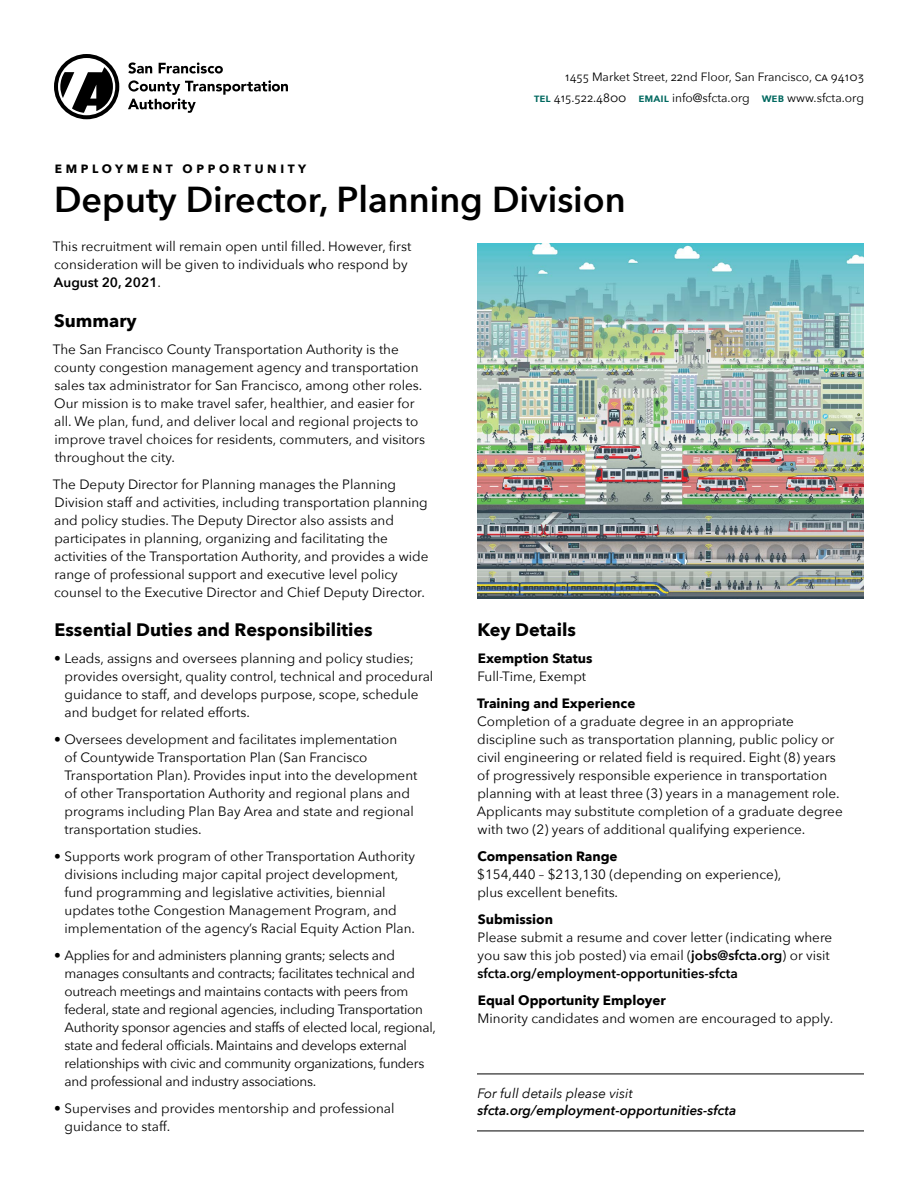
<style>
.page{position:relative;width:918px;height:1188px;background:#fff}
.page>*{position:absolute;margin:0;border:0;box-sizing:border-box;transform-origin:0 0}
.t1{font:600 36px "Avenir Next";color:#000}
.Subhead{font:700 18px "Avenir Next";color:#000}
.Body{font:13.5px/18px "Avenir Next";color:#000}
.Key_Details{font:13.5px/18px "Avenir Next";color:#000}
.Body-2{font:13.5px/18px "Avenir Next";letter-spacing:-.02em;color:#000}
.Key_Details_Header{font:700 13.5px "Avenir Next";color:#000}
.For_Full_Details{font:italic 600 13.5px/16.5px "Avenir Next";color:#000}
.t2{font:12px "Avenir Next";color:#000}
.Employment_Opportuni{font:700 12px "Avenir Next";letter-spacing:.3em;color:#000}
.s1{font-weight:600;color:#00685f}
.s2{font-weight:600}
.s3{font-weight:400}
</style>
<div class="page">
<img style="left:477px;top:243px;width:387px;height:355px">
<svg style="left:54px;top:54px;width:65px;height:65px"></svg>
<svg style="left:128px;top:62px;width:24px;height:12px"></svg>
<svg style="left:159px;top:62px;width:64px;height:12px"></svg>
<svg style="left:128px;top:80px;width:160px;height:33px"></svg>
<hr style="left:477px;top:1074px;width:387px;height:1px;background:#000">
<hr style="left:477px;top:1131px;width:387px;height:1px;background:#000">
<p class="t2" style="left:565px;top:66px;width:300px">1455 Market Street, 22nd Floor, San Francisco, CA 94103</p>
<p class="t2" style="left:534px;top:87px;width:331px"><span class="s1">TEL</span> 415.522.4800 <span class="s1">EMAIL</span> info@sfcta.org <span class="s1">WEB</span> www.sfcta.org</p>
<p class="Employment_Opportuni" style="left:55px;top:158px;width:253px">EMPLOYMENT OPPORTUNITY</p>
<p class="t1" style="left:54px;top:168px;width:573px">Deputy Director, Planning Division</p>
<p class="Body" style="left:53px;top:237px;width:360px">This recruitment will remain open until filled. However, first consideration will be given to individuals who respond by<br><span class="s2">August 20, 2021</span>.</p>
<p class="Subhead" style="left:54px;top:305px;width:84px">Summary</p>
<p class="Body" style="left:53px;top:339px;width:374px">The San Francisco County Transportation Authority is the county congestion management agency and transportation sales tax administrator for San Francisco, among other roles.<br>Our mission is to make travel safer, healthier, and easier for all. We plan, fund, and deliver local and regional projects to improve travel choices for residents, commuters, and visitors throughout the city.</p>
<p class="Body" style="left:53px;top:474px;width:377px">The Deputy Director for Planning manages the Planning Division staff and activities, including transportation planning and policy studies. The Deputy Director also assists and participates in planning, organizing and facilitating the activities of the Transportation Authority, and provides a wide range of professional support and executive level policy counsel to the Executive Director and Chief Deputy Director.</p>
<p class="Subhead" style="left:54px;top:614px;width:320px">Essential Duties and Responsibilities</p>
<p class="Body" style="left:64px;top:649px;width:370px;text-indent:-10px">• Leads, assigns and oversees planning and policy studies; provides oversight, quality control, technical and procedural guidance to staff, and develops purpose, scope, schedule and budget for related efforts.</p>
<p class="Body" style="left:64px;top:730px;width:355px;text-indent:-10px">• Oversees development and facilitates implementation<br>of Countywide Transportation Plan (San Francisco Transportation Plan). Provides input into the development of other Transportation Authority and regional plans and programs including Plan Bay Area and state and regional transportation studies.</p>
<p class="Body" style="left:64px;top:847px;width:352px;text-indent:-10px">• Supports work program of other Transportation Authority divisions including major capital project development, fund programming and legislative activities, biennial updates tothe Congestion Management Program, and implementation of the agency’s Racial Equity Action Plan.</p>
<p class="Body-2" style="left:64px;top:946px;width:373px;text-indent:-10px">• Applies for and administers planning grants; selects and manages consultants and contracts; facilitates technical and outreach meetings and maintains contacts with peers from federal, state and regional agencies, including Transportation Authority sponsor agencies and staffs of elected local, regional, state and federal officials. Maintains and develops external relationships with civic and community organizations, funders and professional and industry associations.</p>
<p class="Body" style="left:64px;top:1099px;width:332px;text-indent:-10px">• Supervises and provides mentorship and professional guidance to staff.</p>
<p class="Subhead" style="left:477px;top:614px;width:100px">Key Details</p>
<p class="Key_Details_Header" style="left:478px;top:647px;width:116px">Exemption Status</p>
<p class="Key_Details" style="left:478px;top:667px;width:110px">Full-Time, Exempt</p>
<p class="Key_Details_Header" style="left:477px;top:692px;width:160px">Training and Experience</p>
<p class="Key_Details" style="left:477px;top:712px;width:367px">Completion of a graduate degree in an appropriate discipline such as transportation planning, public policy or civil engineering or related field is required. Eight (8) years of progressively responsible experience in transportation planning with at least three (3) years in a management role.<br>Applicants may substitute completion of a graduate degree with two (2) years of additional qualifying experience.</p>
<p class="Key_Details_Header" style="left:477px;top:845px;width:142px">Compensation Range</p>
<p class="Key_Details" style="left:477px;top:865px;width:306px">$154,440 – $213,130 (depending on experience), plus excellent benefits.</p>
<p class="Key_Details_Header" style="left:478px;top:908px;width:77px">Submission</p>
<p class="Key_Details" style="left:478px;top:928px;width:356px">Please submit a resume and cover letter (indicating where you saw this job posted) via email (<span class="s2">jobs@sfcta.org</span>) or visit <span class="s2">sfcta.org/employment-opportunities-sfcta</span></p>
<p class="Key_Details_Header" style="left:478px;top:989px;width:190px">Equal Opportunity Employer</p>
<p class="Key_Details" style="left:478px;top:1009px;width:357px">Minority candidates and women are encouraged to apply.</p>
<p class="For_Full_Details" style="left:477px;top:1085px;width:261px"><span class="s3">For full details please visit </span>sfcta.org/employment-opportunities-sfcta</p>
</div>
